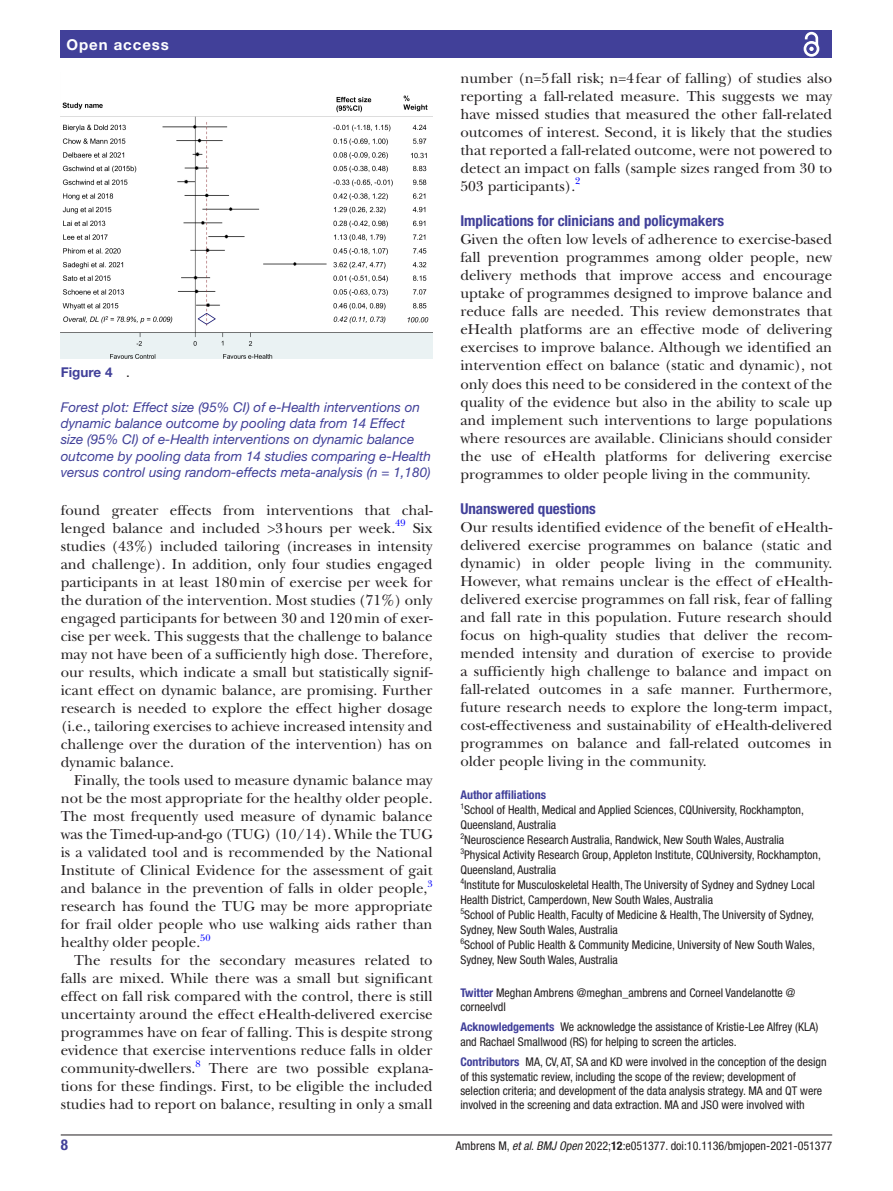
<style>
.page{position:relative;width:893px;height:1191px;background:#fff}
.page>*{position:absolute;margin:0;border:0;box-sizing:border-box;transform-origin:0 0}
.t1{font:15px/18px "New Baskerville";color:#231f20;text-align:justify}
.t2{font:700 condensed 15px "Helvetica Neue LT Std";color:#414099}
.t3{font:700 15px "Helvetica Neue LT Std";letter-spacing:.065em;color:#fff}
.t4{font:italic 13.5px/16.2px "Helvetica Neue LT Std";color:#414099}
.t5{font:700 13.5px "Helvetica Neue LT Std";color:#414099}
.t6{font:condensed 12px/15px "Helvetica Neue LT Std";color:#231f20}
.t7{font:9.9px "New Baskerville";color:#00f}
.s1{font-weight:400;color:#231f20}
.s2{font-weight:700;color:#414099}
.s3{font-style:italic}
.s4{font-weight:700}
</style>
<div class="page">
<hr style="left:61px;top:1134px;width:771px;height:1px;background:#231f20">
<div style="left:61px;top:31px;width:771px;height:27px;background:#414099"></div>
<svg style="left:803px;top:31px;width:17px;height:26px"></svg>
<img style="left:61px;top:95px;width:372px;height:264px">
<p class="t3" style="left:66px;top:35px;width:104px">Open access</p>
<p class="t5" style="left:61px;top:363px;width:71px">Figure 4 <span class="s1">.</span></p>
<p class="t4" style="left:61px;top:399px;width:372px">Forest plot: Effect size (95% CI) of e-Health interventions on dynamic balance outcome by pooling data from 14 Effect size (95% CI) of e-Health interventions on dynamic balance outcome by pooling data from 14 studies comparing e-Health versus control using random-effects meta-analysis (n = 1,180)</p>
<p class="t1" style="left:61px;top:501px;width:373px">found greater effects from interventions that chal&shy;lenged balance and included &gt;3hours per week.</p>
<p class="t7" style="left:395px;top:517px;width:12px">49</p>
<p class="t1" style="left:61px;top:519px;width:373px;text-indent:352px">Six studies (43%) included tailoring (increases in intensity and challenge). In addition, only four studies engaged participants in at least 180min of exercise per week for the duration of the intervention. Most studies (71%) only engaged participants for between 30 and 120min of exer&shy;cise per week. This suggests that the challenge to balance may not have been of a sufficiently high dose. Therefore, our results, which indicate a small but statistically signif&shy;icant effect on dynamic balance, are promising. Further research is needed to explore the effect higher dosage (i.e., tailoring exercises to achieve increased intensity and challenge over the duration of the intervention) has on dynamic balance.</p>
<p class="t1" style="left:61px;top:771px;width:373px;text-indent:13px">Finally, the tools used to measure dynamic balance may not be the most appropriate for the healthy older people.<br>The most frequently used measure of dynamic balance was the Timed-up-and-go (TUG) (10/14). While the TUG is a validated tool and is recommended by the National Institute of Clinical Evidence for the assessment of gait and balance in the prevention of falls in older people,</p>
<p class="t7" style="left:427px;top:877px;width:7px">3</p>
<p class="t1" style="left:61px;top:897px;width:373px">research has found the TUG may be more appropriate for frail older people who use walking aids rather than healthy older people.</p>
<p class="t7" style="left:200px;top:931px;width:12px">50</p>
<p class="t1" style="left:61px;top:951px;width:373px;text-indent:14px">The results for the secondary measures related to falls are mixed. While there was a small but significant effect on fall risk compared with the control, there is still uncertainty around the effect eHealth-delivered exercise programmes have on fear of falling. This is despite strong evidence that exercise interventions reduce falls in older community-dwellers.</p>
<p class="t7" style="left:195px;top:1057px;width:7px">8</p>
<p class="t1" style="left:61px;top:1059px;width:373px;text-indent:148px">There are two possible explana&shy;tions for these findings. First, to be eligible the included studies had to report on balance, resulting in only a small</p>
<p class="t1" style="left:460px;top:69px;width:373px">number (n=5fall risk; n=4fear of falling) of studies also reporting a fall-related measure. This suggests we may have missed studies that measured the other fall-related outcomes of interest. Second, it is likely that the studies that reported a fall-related outcome, were not powered to detect an impact on falls (sample sizes ranged from 30 to 503 participants).<sup>2</sup></p>
<p class="t2" style="left:460px;top:212px;width:265px">Implications for clinicians and policymakers</p>
<p class="t1" style="left:460px;top:231px;width:373px">Given the often low levels of adherence to exercise-based fall prevention programmes among older people, new delivery methods that improve access and encourage uptake of programmes designed to improve balance and reduce falls are needed. This review demonstrates that eHealth platforms are an effective mode of delivering exercises to improve balance. Although we identified an intervention effect on balance (static and dynamic), not only does this need to be considered in the context of the quality of the evidence but also in the ability to scale up and implement such interventions to large populations where resources are available. Clinicians should consider the use of eHealth platforms for delivering exercise programmes to older people living in the community.</p>
<p class="t2" style="left:460px;top:499px;width:137px">Unanswered questions</p>
<p class="t1" style="left:460px;top:518px;width:373px">Our results identified evidence of the benefit of eHealth&shy;delivered exercise programmes on balance (static and dynamic) in older people living in the community.<br>However, what remains unclear is the effect of eHealth&shy;delivered exercise programmes on fall risk, fear of falling and fall rate in this population. Future research should focus on high-quality studies that deliver the recom&shy;mended intensity and duration of exercise to provide a sufficiently high challenge to balance and impact on fall-related outcomes in a safe manner. Furthermore, future research needs to explore the long-term impact, cost-effectiveness and sustainability of eHealth-delivered programmes on balance and fall-related outcomes in older people living in the community.</p>
<p class="t6" style="left:460px;top:787px;width:362px"><span class="s2">Author affiliations<br></span><sup>1</sup>School of Health, Medical and Applied Sciences, CQUniversity, Rockhampton, Queensland, Australia<br><sup>2</sup>Neuroscience Research Australia, Randwick, New South Wales, Australia <sup>3</sup>Physical Activity Research Group, Appleton Institute, CQUniversity, Rockhampton, Queensland, Australia<br><sup>4</sup>Institute for Musculoskeletal Health, The University of Sydney and Sydney Local Health District, Camperdown, New South Wales, Australia<br><sup>5</sup>School of Public Health, Faculty of Medicine &amp; Health, The University of Sydney, Sydney, New South Wales, Australia<br><sup>6</sup>School of Public Health &amp; Community Medicine, University of New South Wales, Sydney, New South Wales, Australia</p>
<p class="t6" style="left:460px;top:985px;width:337px;line-height:14.4px"><span class="s2">Twitter</span> Meghan Ambrens @meghan_ambrens and Corneel Vandelanotte @ corneelvdl</p>
<p class="t6" style="left:460px;top:1019px;width:359px;line-height:14.4px"><span class="s2">Acknowledgements</span> We acknowledge the assistance of Kristie-Lee Alfrey (KLA) and Rachael Smallwood (RS) for helping to screen the articles.</p>
<p class="t6" style="left:460px;top:1054px;width:368px;line-height:14.4px"><span class="s2">Contributors</span> MA, CV, AT, SA and KD were involved in the conception of the design of this systematic review, including the scope of the review; development of selection criteria; and development of the data analysis strategy. MA and QT were involved in the screening and data extraction. MA and JSO were involved with</p>
<p class="t2" style="left:61px;top:1135px;width:9px">8</p>
<p class="t6" style="left:456px;top:1137px;width:378px">Ambrens M, <span class="s3">et al</span>. <span class="s3">BMJ Open</span> 2022;<span class="s4">12</span>:e051377. doi:10.1136/bmjopen-2021-051377</p>
</div>
